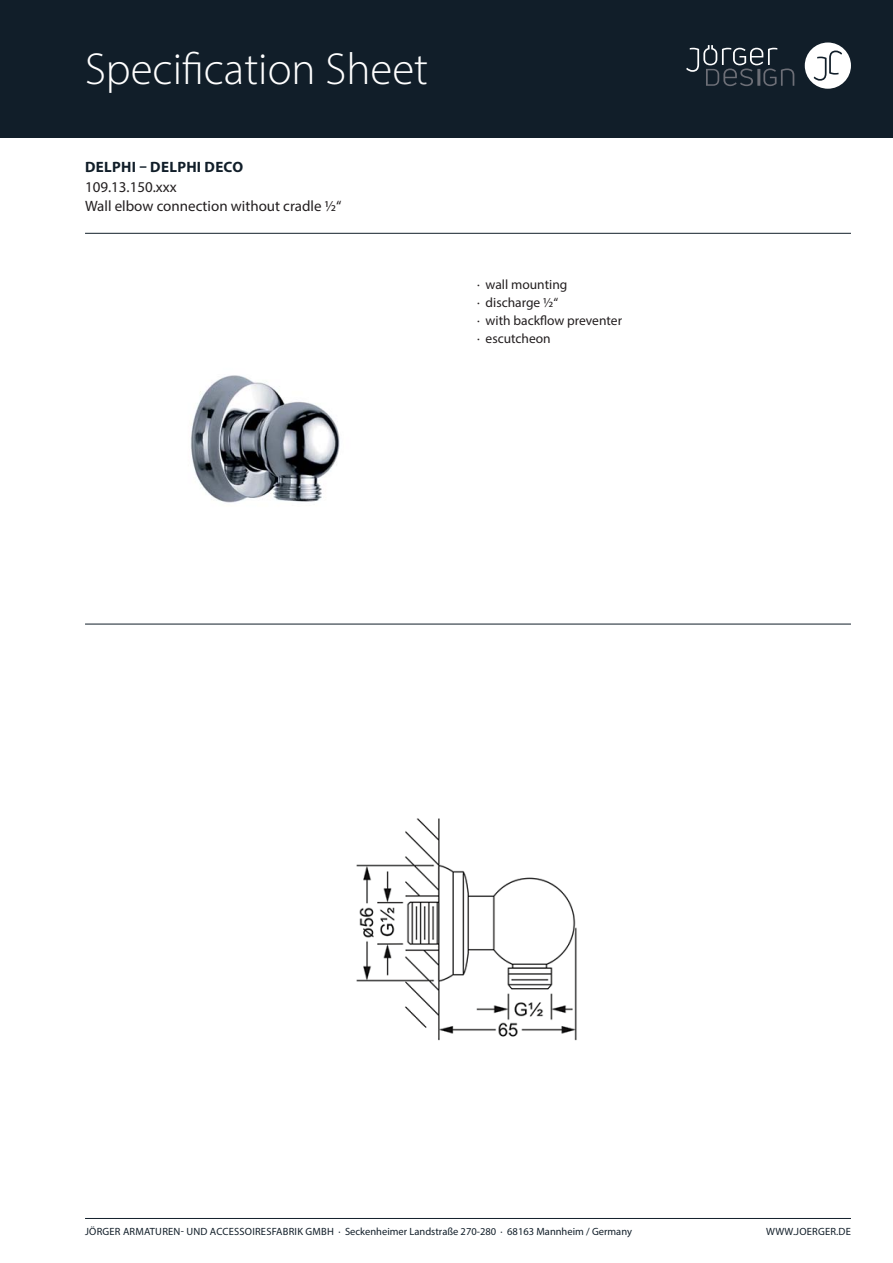
<style>
.page{position:relative;width:893px;height:1263px;background:#fff}
.page>*{position:absolute;margin:0;border:0;box-sizing:border-box;transform-origin:0 0}
.t1{font:300 45px "Myriad Pro";color:#fff}
.t2{font:15px "Myriad Pro";color:#231f20}
.t3{font:700 15px "Myriad Pro";letter-spacing:.02em;color:#111e29}
.t4{font:13.5px/18px "Myriad Pro";color:#231f20}
.t5{font:10.5px "Myriad Pro";letter-spacing:.005em;color:#111e29}
</style>
<div class="page">
<div style="left:0;top:0;width:893px;height:138px;background:#111e29"></div>
<div style="left:805px;top:43px;width:46px;height:46px;background:#fff;border-radius:50%"></div>
<svg style="left:814px;top:51px;width:28px;height:30px"></svg>
<svg style="left:686px;top:45px;width:108px;height:41px"></svg>
<hr style="left:85px;top:1218px;width:766px;height:1px;background:#111e29">
<hr style="left:85px;top:233px;width:766px;height:1px;background:#111e29">
<hr style="left:85px;top:624px;width:766px;height:1px;background:#111e29">
<img style="left:191px;top:375px;width:149px;height:128px">
<img style="left:356px;top:818px;width:221px;height:223px">
<h1 class="t1" style="left:85px;top:52px;width:345px">Specification Sheet</h1>
<h2 class="t3" style="left:85px;top:161px;width:159px">DELPHI – DELPHI DECO</h2>
<h2 class="t2" style="left:85px;top:200px;width:258px">Wall elbow connection without cradle ½“</h2>
<h2 class="t2" style="left:85px;top:181px;width:93px">109.13.150.xxx</h2>
<p class="t4" style="left:477px;top:277px;width:147px">· wall mounting<br>· discharge ½“<br>· with backflow preventer · escutcheon</p>
<p class="t5" style="left:85px;top:1228px;width:548px">JÖRGER ARMATUREN- UND ACCESSOIRESFABRIK GMBH · Seckenheimer Landstraße 270-280 · 68163 Mannheim / Germany</p>
<p class="t5" style="left:766px;top:1228px;width:86px">WWW.JOERGER.DE</p>
</div>
